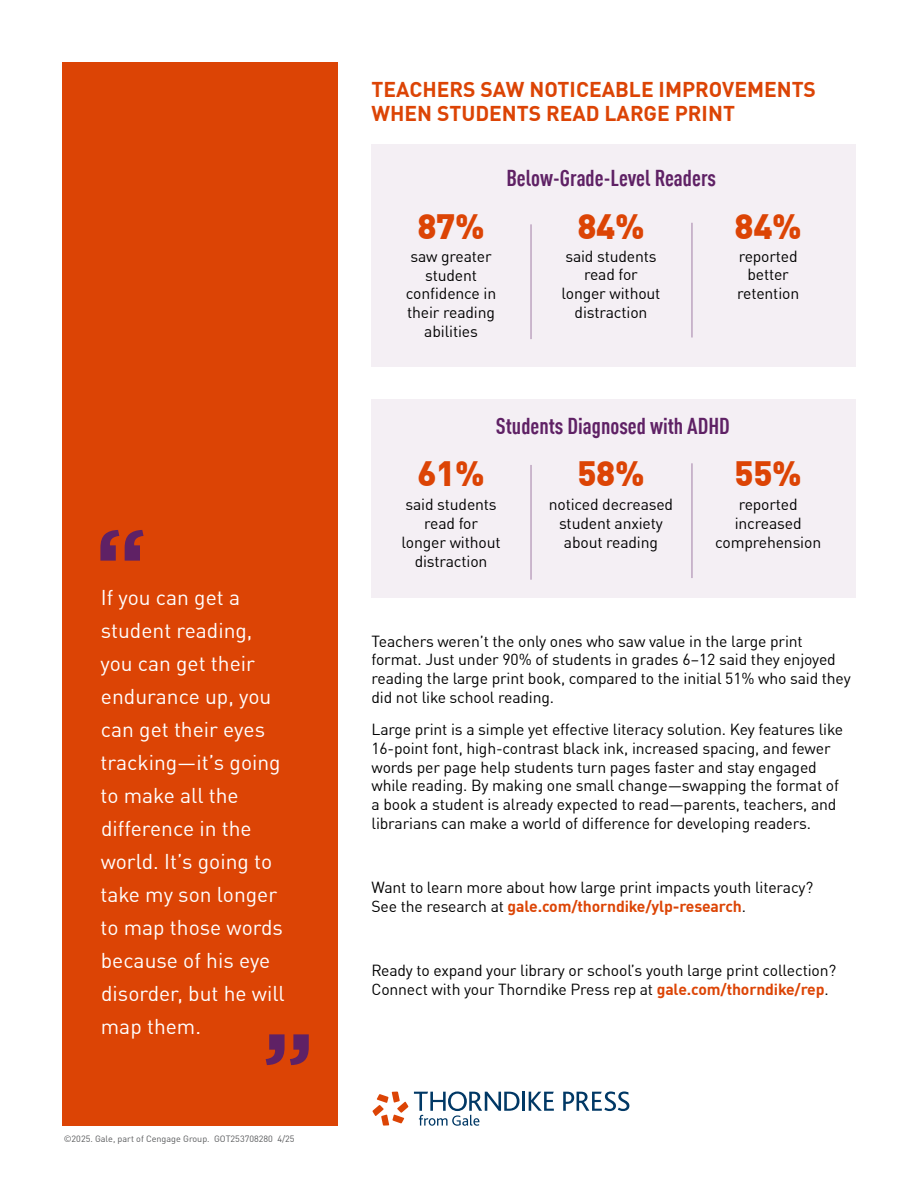
<style>
.page{position:relative;width:918px;height:1188px;background:#fff}
.page>*{position:absolute;margin:0;border:0;box-sizing:border-box;transform-origin:0 0}
.t1{font:900 34.5px "DIN Offc";letter-spacing:-.01em;color:#dc4405}
.t2{font:700 condensed 22.5px "DIN Offc";color:#5f2165}
.t3{font:21px/33px "DIN Offc";color:#fff}
.t4{font:700 21px/24px "DIN Offc";color:#dc4405}
.t5{font:15.75px/18.8px "DIN Offc";letter-spacing:-.01em;color:#000;text-align:center}
.t6{font:9px "DIN Offc";color:#58595b}
.s1{font-weight:700;color:#dc4405}
</style>
<div class="page">
<svg style="left:372px;top:1092px;width:36px;height:34px"></svg>
<svg style="left:414px;top:1091px;width:105px;height:35px"></svg>
<hr style="left:522px;top:1092px;width:3px;height:19px;background:#003865">
<svg style="left:529px;top:1092px;width:25px;height:19px"></svg>
<svg style="left:563px;top:1091px;width:66px;height:20px"></svg>
<div style="left:372px;top:145px;width:484px;height:222px;background:#f4eff4"></div>
<div style="left:372px;top:400px;width:484px;height:198px;background:#f4eff4"></div>
<div style="left:62px;top:62px;width:276px;height:1064px;background:#dc4405"></div>
<svg style="left:100px;top:530px;width:44px;height:31px"></svg>
<svg style="left:266px;top:1034px;width:43px;height:31px"></svg>
<hr style="left:530px;top:224px;width:2px;height:115px;background:#bda4c0">
<hr style="left:530px;top:465px;width:2px;height:115px;background:#bda4c0">
<hr style="left:691px;top:223px;width:2px;height:115px;background:#bda4c0">
<hr style="left:691px;top:463px;width:2px;height:115px;background:#bda4c0">
<p class="t3" style="left:100px;top:581px;width:186px">If you can get a student reading, you can get their endurance up, you can get their eyes tracking—it’s going to make all the difference in the world. It’s going to take my son longer to map those words because of his eye disorder, but he will map them.</p>
<p class="t6" style="left:64px;top:1134px;width:232px">©2025. Gale, part of Cengage Group. GOT253708280 4/25</p>
<h3 class="t4" style="left:372px;top:77px;width:446px">TEACHERS SAW NOTICEABLE IMPROVEMENTS<br>WHEN STUDENTS READ LARGE PRINT</h3>
<h1 class="t1" style="left:417px;top:203px;width:69px">87%</h1>
<p class="t5" style="left:406px;top:247px;width:92px">saw greater student confidence in their reading abilities</p>
<h2 class="t2" style="left:506px;top:164px;width:211px">Below-Grade-Level Readers</h2>
<h1 class="t1" style="left:577px;top:203px;width:69px">84%</h1>
<p class="t5" style="left:561px;top:247px;width:101px">said students read for longer without distraction</p>
<h1 class="t1" style="left:735px;top:203px;width:69px">84%</h1>
<p class="t5" style="left:737px;top:247px;width:64px">reported better retention</p>
<h1 class="t1" style="left:417px;top:451px;width:69px">61%</h1>
<h2 class="t2" style="left:496px;top:412px;width:236px">Students Diagnosed with ADHD</h2>
<h1 class="t1" style="left:577px;top:451px;width:69px">58%</h1>
<h1 class="t1" style="left:735px;top:451px;width:69px">55%</h1>
<p class="t5" style="left:402px;top:495px;width:101px">said students read for longer without distraction</p>
<p class="t5" style="left:549px;top:495px;width:126px">noticed decreased student anxiety about reading</p>
<p class="t5" style="left:715px;top:495px;width:107px">reported increased comprehension</p>
<p class="t5" style="left:372px;top:632px;width:481px;text-align:left">Teachers weren’t the only ones who saw value in the large print format. Just under 90% of students in grades 6–12 said they enjoyed reading the large print book, compared to the initial 51% who said they did not like school reading.</p>
<p class="t5" style="left:372px;top:720px;width:473px;text-align:left">Large print is a simple yet effective literacy solution. Key features like 16-point font, high-contrast black ink, increased spacing, and fewer words per page help students turn pages faster and stay engaged while reading. By making one small change—swapping the format of a book a student is already expected to read—parents, teachers, and librarians can make a world of difference for developing readers.</p>
<p class="t5" style="left:372px;top:878px;width:443px;text-align:left">Want to learn more about how large print impacts youth literacy?<br>See the research at <span class="s1">gale.com/thorndike/ylp-research</span>.</p>
<p class="t5" style="left:372px;top:961px;width:466px;text-align:left">Ready to expand your library or school’s youth large print collection?<br>Connect with your Thorndike Press rep at <span class="s1">gale.com/thorndike/rep</span>.</p>
</div>
